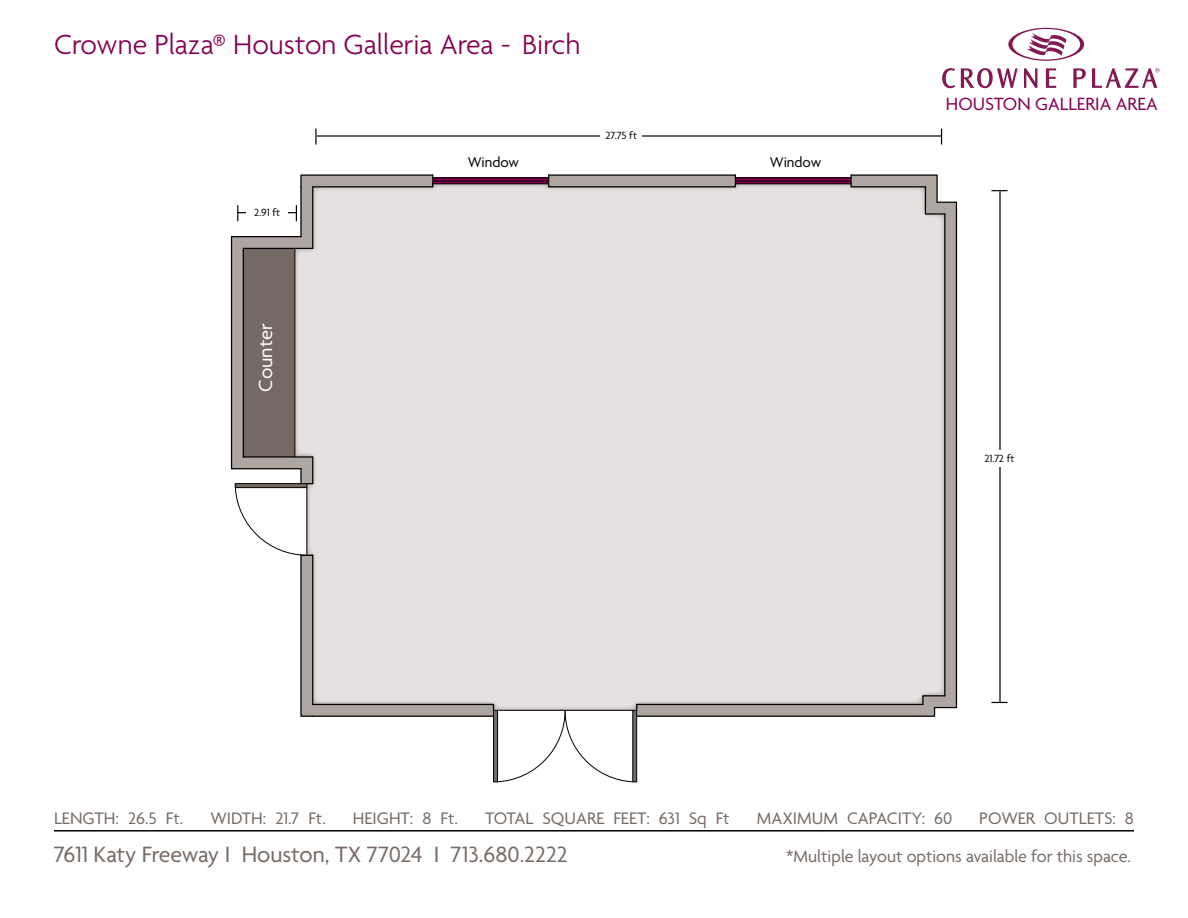
<style>
.page{position:relative;width:1188px;height:918px;background:#fff}
.page>*{position:absolute;margin:0;border:0;box-sizing:border-box;transform-origin:0 0}
.t1{font:300 30px "Agenda";color:#830051}
.t2{font:24px "Agenda";color:#766a65}
.t3{font:20.7px "Agenda";color:#fff}
.t4{font:19.2px "Agenda";color:#830051}
.t5{font:18px "Agenda";color:#766a65}
.t6{font:17.4px "Arial Narrow";color:#831a53}
.t7{font:15.15px "Agenda";color:#000}
.t8{font:11.25px "Agenda";color:#000}
</style>
<div class="page">
<hr style="left:232px;top:236px;width:69px;height:1px;background:#000">
<hr style="left:231px;top:237px;width:1px;height:232px;background:#000">
<hr style="left:232px;top:468px;width:69px;height:1px;background:#000">
<svg style="left:1008px;top:28px;width:76px;height:33px"></svg>
<svg style="left:942px;top:68px;width:13px;height:20px"></svg>
<svg style="left:961px;top:68px;width:57px;height:20px"></svg>
<svg style="left:1024px;top:68px;width:13px;height:20px"></svg>
<svg style="left:1046px;top:68px;width:10px;height:20px"></svg>
<svg style="left:1073px;top:68px;width:13px;height:20px"></svg>
<svg style="left:1092px;top:68px;width:68px;height:20px"></svg>
<hr style="left:54px;top:830px;width:1080px;height:2px;background:#000">
<hr style="left:317px;top:135px;width:624px;height:2px;background:#000">
<svg style="left:941px;top:129px;width:1px;height:16px"></svg>
<svg style="left:315px;top:129px;width:2px;height:16px"></svg>
<svg style="left:234px;top:174px;width:724px;height:609px"></svg>
<hr style="left:999px;top:191px;width:2px;height:511px;background:#000">
<svg style="left:991px;top:702px;width:16px;height:1px"></svg>
<svg style="left:991px;top:190px;width:16px;height:1px"></svg>
<div style="left:246px;top:205px;width:42px;height:16px;background:#fff"></div>
<div style="left:600px;top:128px;width:42px;height:17px;background:#fff"></div>
<div style="left:979px;top:451px;width:41px;height:16px;background:#fff"></div>
<h1 class="t1" style="left:54px;top:29px;width:528px">Crowne Plaza® Houston Galleria Area - Birch</h1>
<p class="t8" style="left:605px;top:130px;width:33px">27.75 ft</p>
<p class="t8" style="left:254px;top:206px;width:28px">2.91 ft</p>
<p class="t3" style="left:254px;top:392px;width:70px;rotate:-90deg">Counter</p>
<p class="t7" style="left:468px;top:154px;width:53px">Window</p>
<p class="t7" style="left:770px;top:154px;width:53px">Window</p>
<p class="t6" style="left:977px;top:90px;width:144px">HOTELS &amp; RESORTS</p>
<p class="t4" style="left:946px;top:94px;width:213px">HOUSTON GALLERIA AREA</p>
<p class="t8" style="left:984px;top:452px;width:32px">21.72 ft</p>
<p class="t5" style="left:54px;top:809px;width:131px">LENGTH: 26.5 Ft.</p>
<p class="t5" style="left:210px;top:809px;width:117px">WIDTH: 21.7 Ft.</p>
<p class="t5" style="left:353px;top:809px;width:107px">HEIGHT: 8 Ft.</p>
<p class="t5" style="left:485px;top:809px;width:246px">TOTAL SQUARE FEET: 631 Sq Ft</p>
<p class="t5" style="left:757px;top:809px;width:197px">MAXIMUM CAPACITY: 60</p>
<p class="t5" style="left:979px;top:809px;width:156px">POWER OUTLETS: 8</p>
<h2 class="t2" style="left:54px;top:841px;width:515px">7611 Katy Freeway I Houston, TX 77024 I 713.680.2222</h2>
<p class="t5" style="left:786px;top:847px;width:346px">*Multiple layout options available for this space.</p>
</div>
